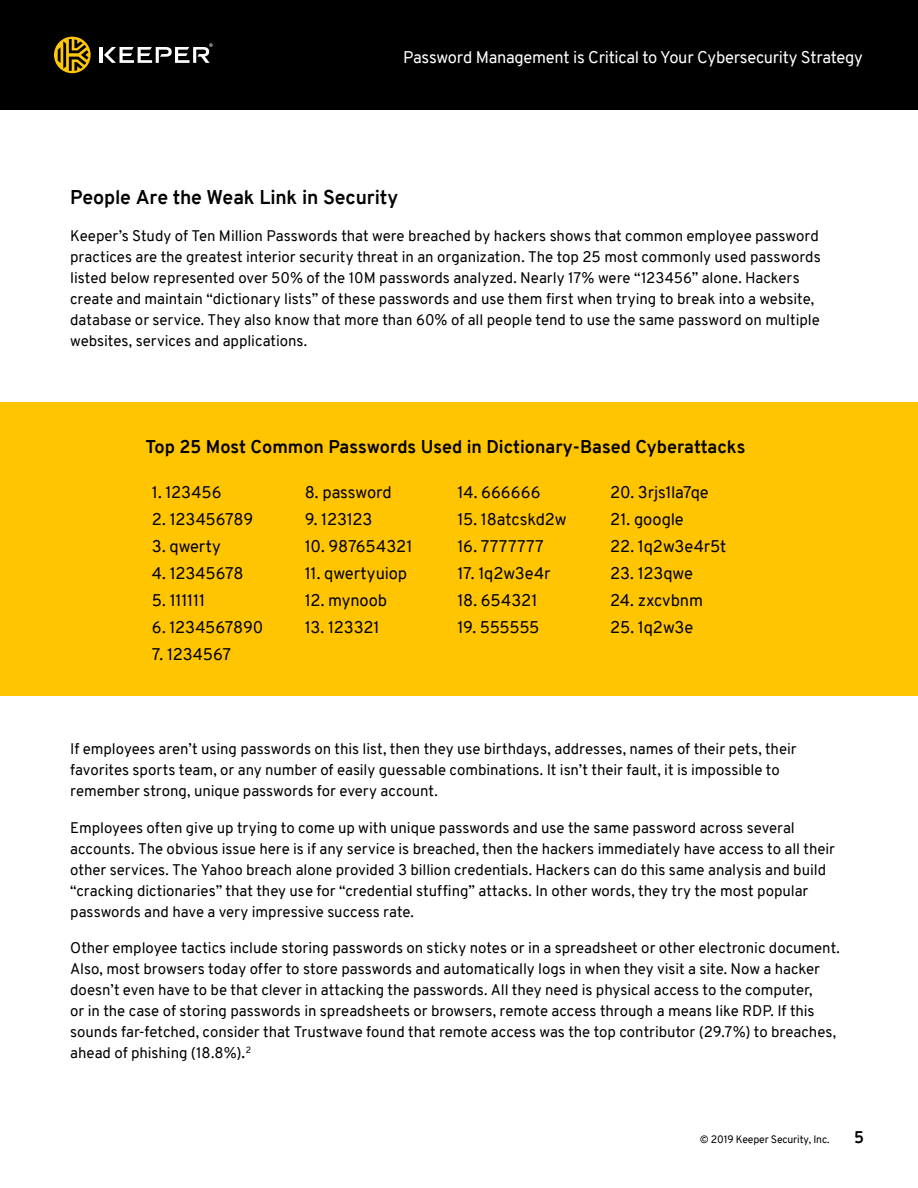
<style>
.page{position:relative;width:918px;height:1188px;background:#fff}
.page>*{position:absolute;margin:0;border:0;box-sizing:border-box;transform-origin:0 0}
.t1{font:700 19.5px "Overpass";letter-spacing:-.005em;color:#000}
.t2{font:700 18px "Overpass";color:#000}
.t3{font:16.5px "Overpass";letter-spacing:-.005em;color:#000}
.t4{font:16.5px "Overpass";letter-spacing:-.015em;color:#fff}
.t5{font:16.5px "Overpass";letter-spacing:.03em;color:#000}
.t6{font:700 16.5px "Overpass";color:#000}
.t7{font:15px/21px "Overpass";color:#000}
.t8{font:10.5px "Overpass";letter-spacing:-.015em;color:#000}
.s1{font-size:16.5px}
</style>
<div class="page">
<div style="left:0;top:0;width:918px;height:110px;background:#000"></div>
<svg style="left:54px;top:37px;width:37px;height:36px"></svg>
<hr style="left:100px;top:47px;width:3px;height:16px;background:#fff">
<svg style="left:104px;top:43px;width:109px;height:20px"></svg>
<div style="left:0;top:402px;width:918px;height:294px;background:#ffc500"></div>
<p class="t4" style="left:403px;top:46px;width:461px">Password Management is Critical to Your Cybersecurity Strategy</p>
<h1 class="t1" style="left:70px;top:183px;width:330px">People Are the Weak Link in Security</h1>
<p class="t7" style="left:70px;top:226px;width:752px">Keeper’s Study of Ten Million Passwords that were breached by hackers shows that common employee password practices are the greatest interior security threat in an organization. The top 25 most commonly used passwords listed below represented over 50% of the 10M passwords analyzed. Nearly 17% were “123456” alone. Hackers create and maintain “dictionary lists” of these passwords and use them first when trying to break into a website, database or service. They also know that more than 60% of all people tend to use the same password on multiple websites, services and applications.</p>
<p class="t2" style="left:145px;top:434px;width:602px">Top 25 Most Common Passwords Used in Dictionary-Based Cyberattacks</p>
<p class="t3" style="left:152px;top:481px;width:71px">1. 123456</p>
<p class="t3" style="left:152px;top:508px;width:103px">2. 123456789</p>
<p class="t3" style="left:152px;top:535px;width:71px">3. qwerty</p>
<p class="t3" style="left:152px;top:562px;width:93px">4. 12345678</p>
<p class="t3" style="left:152px;top:589px;width:55px">5. 111111</p>
<p class="t3" style="left:152px;top:616px;width:113px">6. 1234567890</p>
<p class="t3" style="left:152px;top:643px;width:81px">7. 1234567</p>
<p class="t3" style="left:610px;top:481px;width:100px">20. 3rjs1la7qe</p>
<p class="t3" style="left:610px;top:508px;width:75px">21. google</p>
<p class="t3" style="left:610px;top:534px;width:118px">22. 1q2w3e4r5t</p>
<p class="t3" style="left:610px;top:561px;width:84px">23. 123qwe</p>
<p class="t3" style="left:610px;top:588px;width:94px">24. zxcvbnm</p>
<p class="t3" style="left:610px;top:615px;width:85px">25. 1q2w3e</p>
<p class="t3" style="left:305px;top:481px;width:89px">8. password</p>
<p class="t3" style="left:305px;top:508px;width:69px">9. 123123</p>
<p class="t3" style="left:305px;top:535px;width:109px">10. 987654321</p>
<p class="t3" style="left:305px;top:562px;width:104px">11. qwertyuiop</p>
<p class="t3" style="left:305px;top:589px;width:84px">12. mynoob</p>
<p class="t3" style="left:305px;top:616px;width:77px">13. 123321</p>
<p class="t3" style="left:457px;top:481px;width:85px">14. 666666</p>
<p class="t3" style="left:457px;top:508px;width:111px">15. 18atcskd2w</p>
<p class="t5" style="left:457px;top:535px;width:88px">16. 7777777</p>
<p class="t3" style="left:457px;top:562px;width:95px">17. 1q2w3e4r</p>
<p class="t3" style="left:457px;top:589px;width:82px">18. 654321</p>
<p class="t3" style="left:457px;top:616px;width:84px">19. 555555</p>
<p class="t7" style="left:70px;top:739px;width:728px">If employees aren’t using passwords on this list, then they use birthdays, addresses, names of their pets, their favorites sports team, or any number of easily guessable combinations. It isn’t their fault, it is impossible to remember strong, unique passwords for every account.</p>
<p class="t7" style="left:70px;top:817px;width:766px">Employees often give up trying to come up with unique passwords and use the same password across several accounts. The obvious issue here is if any service is breached, then the hackers immediately have access to all their other services. The Yahoo breach alone provided 3 billion credentials. Hackers can do this same analysis and build “cracking dictionaries” that they use for “credential stuffing” attacks. In other words, they try the most popular passwords and have a very impressive success rate.</p>
<p class="t7" style="left:70px;top:937px;width:771px">Other employee tactics include storing passwords on sticky notes or in a spreadsheet or other electronic document.<br>Also, most browsers today offer to store passwords and automatically logs in when they visit a site. Now a hacker doesn’t even have to be that clever in attacking the passwords. All they need is physical access to the computer,<br>or in the case of storing passwords in spreadsheets or browsers, remote access through a means like RDP. If this sounds far-fetched, consider that Trustwave found that remote access was the top contributor (29.7%) to breaches, ahead of phishing (18.8%)<span class="s1">.</span><sup>2</sup></p>
<p class="t8" style="left:700px;top:1132px;width:131px">© 2019 Keeper Security, Inc.</p>
<p class="t6" style="left:854px;top:1126px;width:11px">5</p>
</div>
